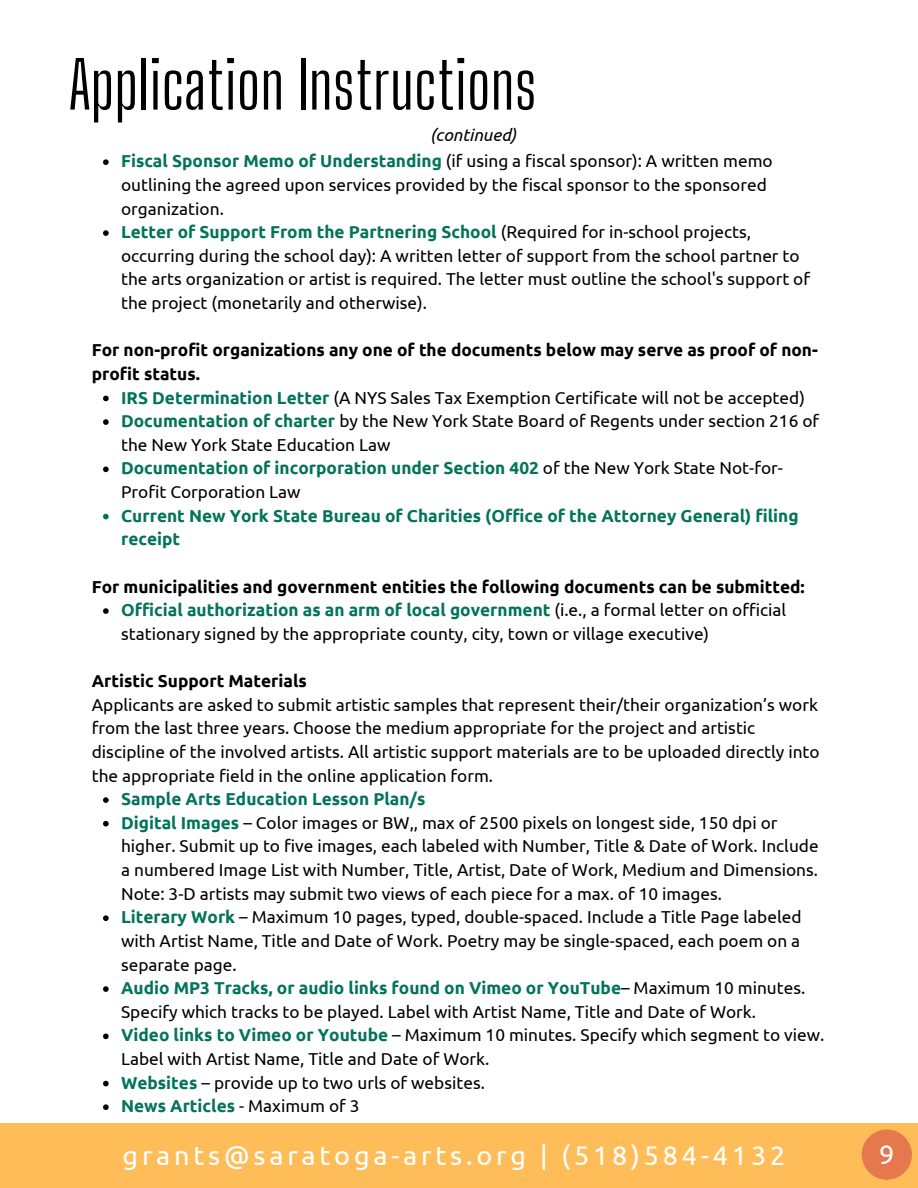
<style>
.page{position:relative;width:918px;height:1188px;background:#fff}
.page>*{position:absolute;margin:0;border:0;box-sizing:border-box;transform-origin:0 0}
.t1{font:64.5px "Big Shoulders Display";color:#000}
.t2{font:27px "Ubuntu";letter-spacing:.14em;color:#fff}
.t3{font:17.25px/23.7px "Ubuntu";color:#000}
.t4{font:700 17.25px/23.7px "Ubuntu";color:#000}
.t5{font:700 17.25px/23.7px "Ubuntu";color:#03745b}
.t6{font:italic 17.25px "Ubuntu";color:#000}
.s1{font-weight:700;color:#03745b}
.s2{font-weight:400;color:#000}
</style>
<div class="page">
<svg style="left:103px;top:159px;width:6px;height:6px"></svg>
<svg style="left:103px;top:230px;width:6px;height:6px"></svg>
<svg style="left:103px;top:396px;width:6px;height:5px"></svg>
<svg style="left:103px;top:419px;width:6px;height:6px"></svg>
<svg style="left:103px;top:467px;width:6px;height:5px"></svg>
<svg style="left:103px;top:514px;width:6px;height:5px"></svg>
<svg style="left:103px;top:608px;width:6px;height:6px"></svg>
<svg style="left:103px;top:797px;width:6px;height:6px"></svg>
<svg style="left:103px;top:821px;width:6px;height:6px"></svg>
<svg style="left:103px;top:915px;width:6px;height:6px"></svg>
<svg style="left:103px;top:986px;width:6px;height:6px"></svg>
<svg style="left:103px;top:1034px;width:6px;height:5px"></svg>
<svg style="left:103px;top:1081px;width:6px;height:5px"></svg>
<svg style="left:103px;top:1104px;width:6px;height:6px"></svg>
<div style="left:0;top:1123px;width:918px;height:65px;background:#ffbd59"></div>
<div style="left:862px;top:1130px;width:50px;height:50px;background:#e5784d;border-radius:50%"></div>
<p class="t1" style="left:69px;top:46px;width:470px">Application Instructions</p>
<p class="t6" style="left:430px;top:125px;width:88px">(continued)</p>
<p class="t3" style="left:121px;top:149px;width:653px"><span class="s1">Fiscal Sponsor Memo of Understanding</span> (if using a fiscal sponsor): A written memo outlining the agreed upon services provided by the fiscal sponsor to the sponsored organization.</p>
<p class="t3" style="left:121px;top:220px;width:690px"><span class="s1">Letter of Support From the Partnering School</span> (Required for in-school projects, occurring during the school day): A written letter of support from the school partner to the arts organization or artist is required. The letter must outline the school's support of the project (monetarily and otherwise).</p>
<p class="t4" style="left:92px;top:338px;width:728px">For non-profit organizations any one of the documents below may serve as proof of non&shy;profit status.</p>
<p class="t3" style="left:121px;top:385px;width:685px"><span class="s1">IRS Determination Letter</span> (A NYS Sales Tax Exemption Certificate will not be accepted)</p>
<p class="t3" style="left:121px;top:409px;width:700px"><span class="s1">Documentation of charter</span> by the New York State Board of Regents under section 216 of the New York State Education Law</p>
<p class="t3" style="left:121px;top:456px;width:663px"><span class="s1">Documentation of incorporation under Section 402</span> of the New York State Not-for-<br>Profit Corporation Law</p>
<p class="t5" style="left:121px;top:503px;width:679px">Current New York State Bureau of Charities (Office of the Attorney General) filing receipt</p>
<p class="t4" style="left:92px;top:574px;width:715px">For municipalities and government entities the following documents can be submitted:</p>
<p class="t3" style="left:121px;top:598px;width:667px"><span class="s1">Official authorization as an arm of local government</span> (i.e., a formal letter on official stationary signed by the appropriate county, city, town or village executive)</p>
<p class="t4" style="left:92px;top:669px;width:217px">Artistic Support Materials</p>
<p class="t3" style="left:92px;top:692px;width:729px">Applicants are asked to submit artistic samples that represent their/their organization’s work from the last three years. Choose the medium appropriate for the project and artistic discipline of the involved artists. All artistic support materials are to be uploaded directly into the appropriate field in the online application form.</p>
<p class="t5" style="left:121px;top:787px;width:306px">Sample Arts Education Lesson Plan/s</p>
<p class="t3" style="left:121px;top:811px;width:699px"><span class="s1">Digital Images</span> – Color images or BW,, max of 2500 pixels on longest side, 150 dpi or higher. Submit up to five images, each labeled with Number, Title &amp; Date of Work. Include a numbered Image List with Number, Title, Artist, Date of Work, Medium and Dimensions.<br>Note: 3-D artists may submit two views of each piece for a max. of 10 images.</p>
<p class="t3" style="left:121px;top:905px;width:682px;text-align:justify"><span class="s1">Literary Work</span> – Maximum 10 pages, typed, double-spaced. Include a Title Page labeled with Artist Name, Title and Date of Work. Poetry may be single-spaced, each poem on a separate page.</p>
<p class="t3" style="left:121px;top:976px;width:686px"><span class="s1">Audio MP3 Tracks, or audio links found on Vimeo or YouTube</span>– Maximum 10 minutes.<br>Specify which tracks to be played. Label with Artist Name, Title and Date of Work.</p>
<p class="t3" style="left:121px;top:1023px;width:705px"><span class="s1">Video links to Vimeo or Youtube</span> – Maximum 10 minutes. Specify which segment to view.<br>Label with Artist Name, Title and Date of Work.</p>
<p class="t3" style="left:121px;top:1070px;width:365px"><span class="s1">Websites</span> – provide up to two urls of websites.</p>
<p class="t5" style="left:121px;top:1094px;width:240px">News Articles <span class="s2">- Maximum of 3</span></p>
<p class="t2" style="left:123px;top:1140px;width:664px">grants@saratoga-arts.org | (518)584-4132</p>
<p class="t2" style="left:879px;top:1139px;width:17px">9</p>
</div>
